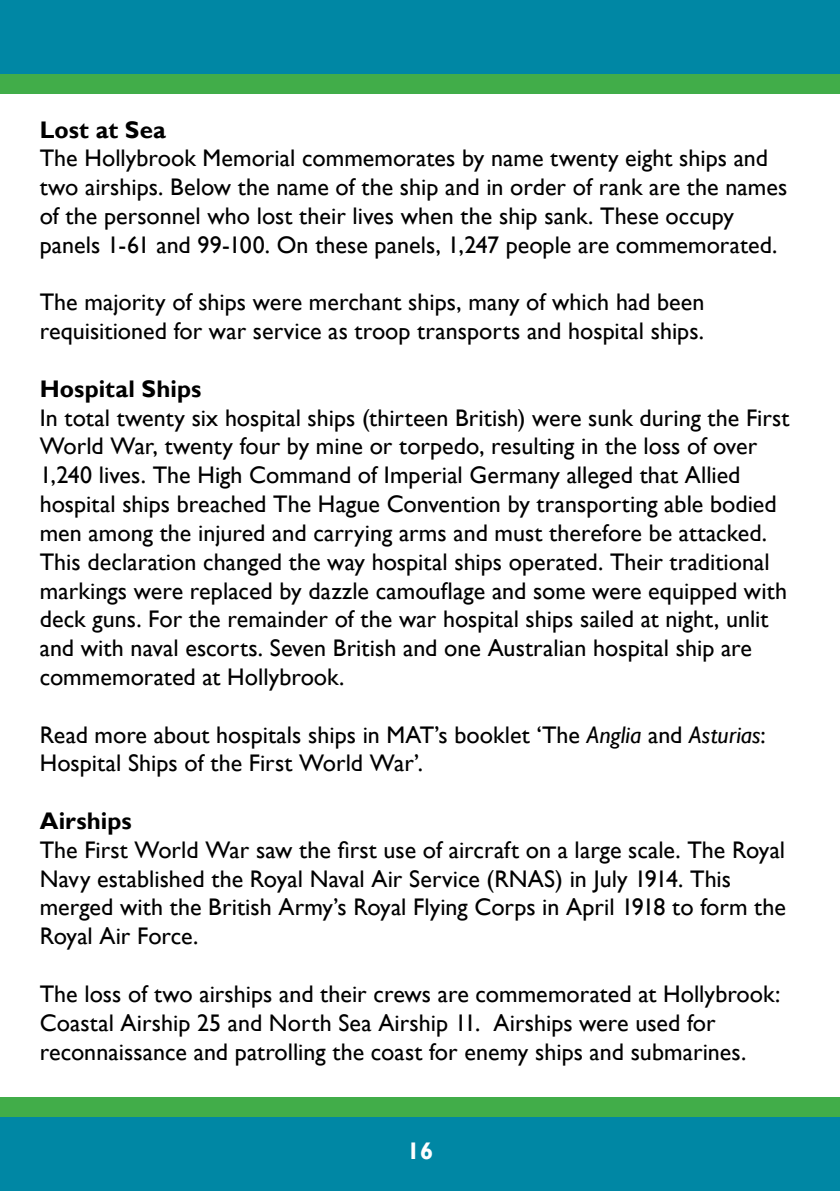
<style>
.page{position:relative;width:840px;height:1191px;background:#fff}
.page>*{position:absolute;margin:0;border:0;box-sizing:border-box;transform-origin:0 0}
.t1{font:30px "Gill Sans";color:#fff}
.t2{font:24px/28.8px "Gill Sans";color:#000}
.t3{font:700 24px "Gill Sans";letter-spacing:.005em;color:#000}
.s1{font-style:italic}
</style>
<div class="page">
<div style="left:0;top:1097px;width:839px;height:74px;background:#41ad49"></div>
<div style="left:0;top:1117px;width:839px;height:74px;background:#0087a4"></div>
<div style="left:0;top:20px;width:839px;height:74px;background:#41ad49"></div>
<div style="left:0;top:0;width:839px;height:74px;background:#0087a4"></div>
<p class="t3" style="left:40px;top:115px;width:128px">Lost at Sea</p>
<p class="t2" style="left:40px;top:144px;width:748px">The Hollybrook Memorial commemorates by name twenty eight ships and two airships. Below the name of the ship and in order of rank are the names of the personnel who lost their lives when the ship sank. These occupy panels 1-61 and 99-100. On these panels, 1,247 people are commemorated.</p>
<p class="t2" style="left:40px;top:288px;width:666px">The majority of ships were merchant ships, many of which had been requisitioned for war service as troop transports and hospital ships.</p>
<p class="t3" style="left:40px;top:374px;width:163px">Hospital Ships</p>
<p class="t2" style="left:40px;top:403px;width:751px">In total twenty six hospital ships (thirteen British) were sunk during the First World War, twenty four by mine or torpedo, resulting in the loss of over 1,240 lives. The High Command of Imperial Germany alleged that Allied hospital ships breached The Hague Convention by transporting able bodied men among the injured and carrying arms and must therefore be attacked.<br>This declaration changed the way hospital ships operated. Their traditional markings were replaced by dazzle camouflage and some were equipped with deck guns. For the remainder of the war hospital ships sailed at night, unlit and with naval escorts. Seven British and one Australian hospital ship are commemorated at Hollybrook.</p>
<p class="t2" style="left:40px;top:720px;width:727px">Read more about hospitals ships in MAT’s booklet ‘The <span class="s1">Anglia</span> and <span class="s1">Asturias</span>:<br>Hospital Ships of the First World War’.</p>
<p class="t3" style="left:40px;top:806px;width:93px">Airships</p>
<p class="t2" style="left:40px;top:835px;width:747px">The First World War saw the first use of aircraft on a large scale. The Royal Navy established the Royal Naval Air Service (RNAS) in July 1914. This merged with the British Army’s Royal Flying Corps in April 1918 to form the Royal Air Force.</p>
<p class="t2" style="left:40px;top:979px;width:741px">The loss of two airships and their crews are commemorated at Hollybrook:<br>Coastal Airship 25 and North Sea Airship 11. Airships were used for reconnaissance and patrolling the coast for enemy ships and submarines.</p>
<p class="t1" style="left:399px;top:1128px;width:35px">16<sub>16</sub></p>
</div>
